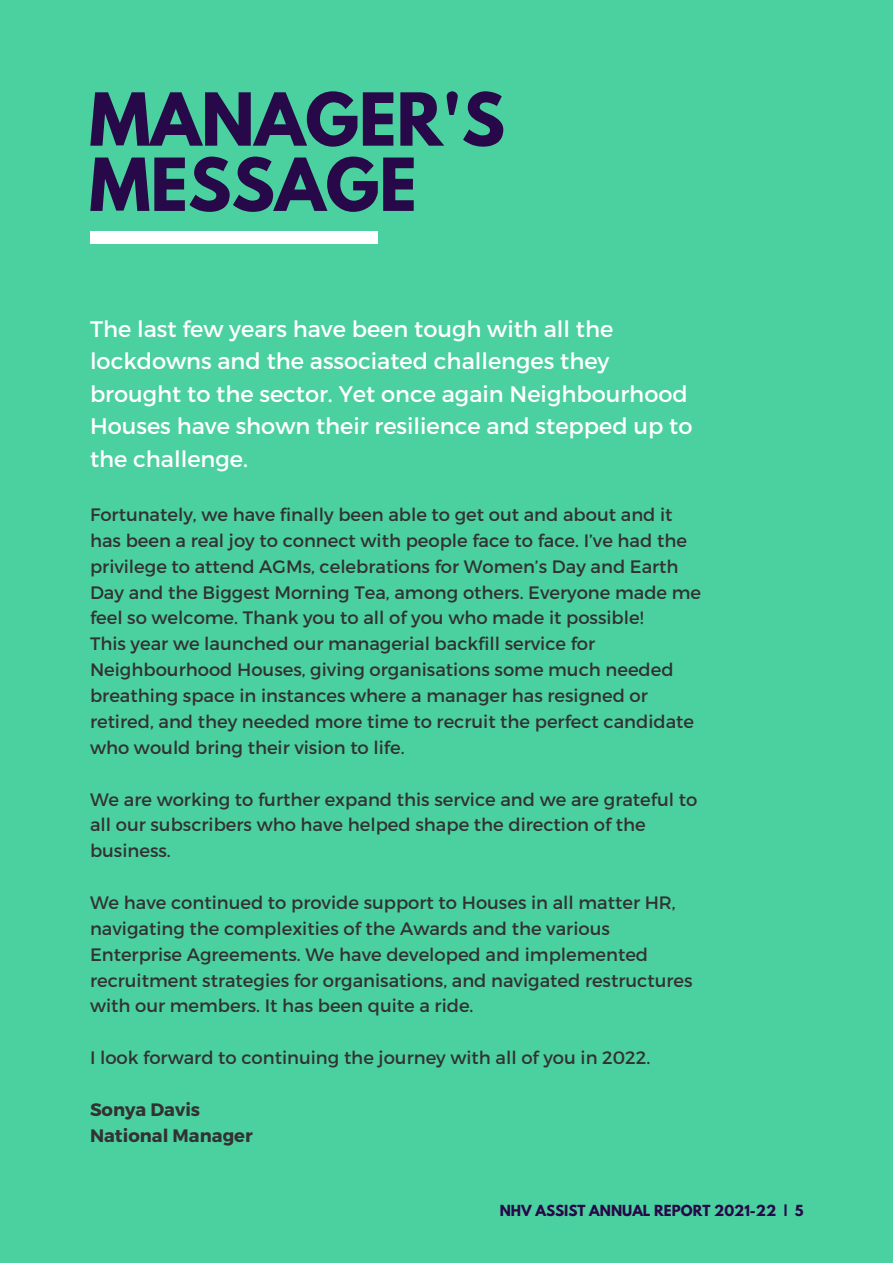
<style>
.page{position:relative;width:893px;height:1264px;background:#fff}
.page>*{position:absolute;margin:0;border:0;box-sizing:border-box;transform-origin:0 0}
.t1{font:700 64.65px/65.2px "League Spartan";color:#270949}
.t2{font:22.5px/32.5px "Montserrat";color:#fff}
.t3{font:18px/25.8px "Montserrat";color:#323232}
.t4{font:700 18px/25.8px "Montserrat";color:#323232}
.t5{font:700 13.5px "League Spartan";color:#270949}
</style>
<div class="page">
<div style="left:0;top:0;width:892px;height:1262px;background:#4bd1a0"></div>
<div style="left:90px;top:231px;width:288px;height:13px;background:#fff"></div>
<h1 class="t1" style="left:89px;top:95px;width:417px">MANAGER'S<br>MESSAGE</h1>
<p class="t2" style="left:90px;top:311px;width:604px">The last few years have been tough with all the lockdowns and the associated challenges they brought to the sector. Yet once again Neighbourhood Houses have shown their resilience and stepped up to the challenge.</p>
<p class="t3" style="left:90px;top:501px;width:612px">Fortunately, we have finally been able to get out and about and it has been a real joy to connect with people face to face. I’ve had the privilege to attend AGMs, celebrations for Women’s Day and Earth Day and the Biggest Morning Tea, among others. Everyone made me feel so welcome. Thank you to all of you who made it possible!<br>This year we launched our managerial backfill service for Neighbourhood Houses, giving organisations some much needed breathing space in instances where a manager has resigned or retired, and they needed more time to recruit the perfect candidate who would bring their vision to life.</p>
<p class="t3" style="left:90px;top:785px;width:608px">We are working to further expand this service and we are grateful to all our subscribers who have helped shape the direction of the business.</p>
<p class="t3" style="left:90px;top:888px;width:604px">We have continued to provide support to Houses in all matter HR, navigating the complexities of the Awards and the various Enterprise Agreements. We have developed and implemented recruitment strategies for organisations, and navigated restructures with our members. It has been quite a ride.</p>
<p class="t3" style="left:90px;top:1043px;width:561px">I look forward to continuing the journey with all of you in 2022.</p>
<p class="t4" style="left:90px;top:1095px;width:164px">Sonya Davis<br>National Manager</p>
<p class="t5" style="left:499px;top:1203px;width:305px">NHV ASSIST ANNUAL REPORT 2021-22 | 5</p>
</div>
